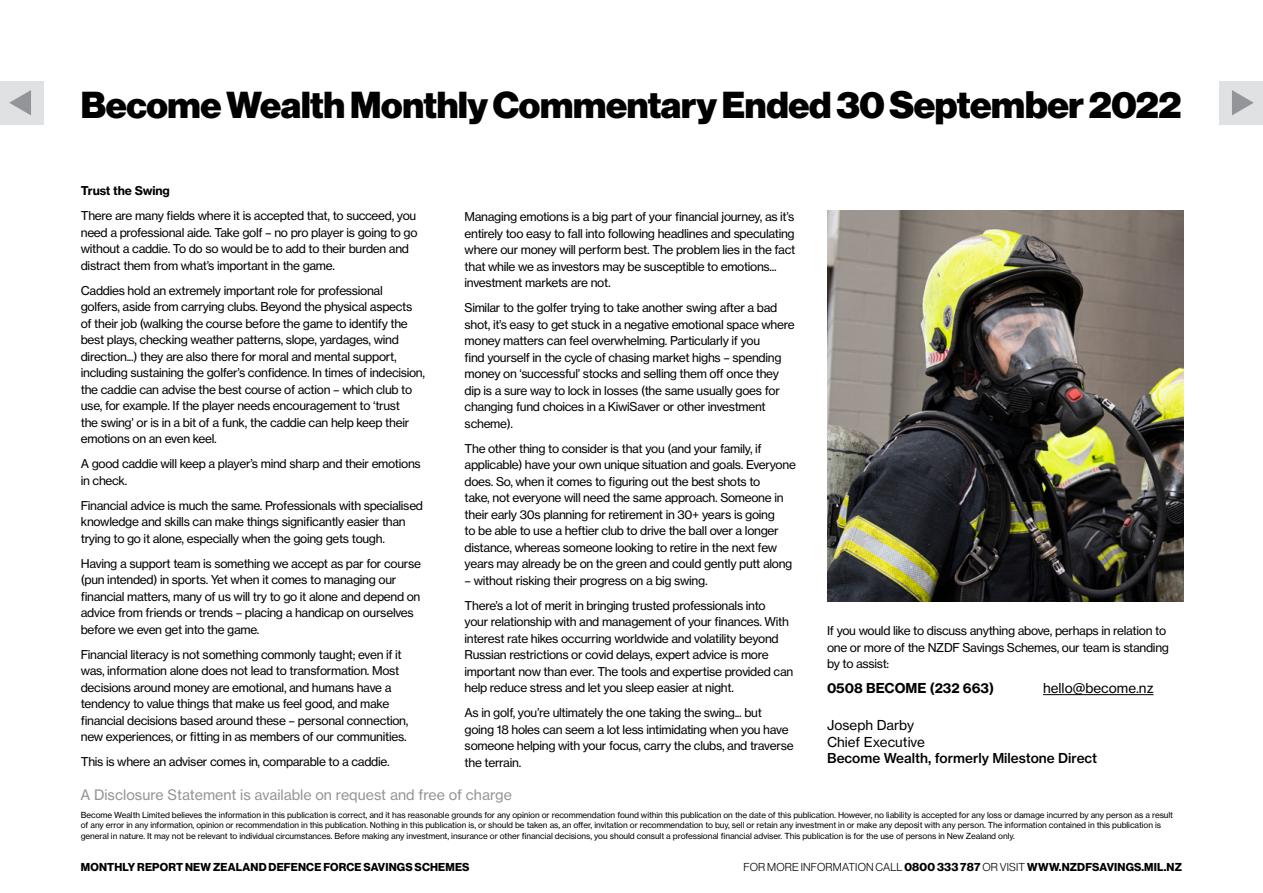
<style>
.page{position:relative;width:1263px;height:893px;background:#fff}
.page>*{position:absolute;margin:0;border:0;box-sizing:border-box;transform-origin:0 0}
.t1{font:900 36.75px "Haas Grot Disp 95";letter-spacing:-.01em;color:#000}
.t2{font:14.25px "Haas Grot Text 55 Roman";color:#939598}
.t3{font:13.5px/16.5px "Haas Grot Text 55 Roman";color:#000}
.t4{font:500 13.5px "Haas Grot Text 65";color:#000}
.t5{font:700 13.5px "Haas Grot Text 75";color:#000}
.t6{font:12px/16.5px "Haas Grot Text 55 Roman";letter-spacing:-.025em;color:#000}
.t7{font:700 12px "Haas Grot Text 75";letter-spacing:-.01em;color:#000}
.t8{font:700 11.25px "Haas Grot Disp 75";letter-spacing:.015em;color:#000}
.t9{font:8.25px/10.5px "Haas Grot Text 55 Roman";letter-spacing:-.01em;color:#000}
.s1{font-size:37.5px}
.s2{font-family:"Haas Grot Disp 45";font-weight:300}
</style>
<div class="page">
<div style="left:1220px;top:81px;width:43px;height:43px;background:#e0e1e2"></div>
<svg style="left:1232px;top:90px;width:22px;height:25px"></svg>
<div style="left:0;top:81px;width:43px;height:43px;background:#e0e1e2"></div>
<svg style="left:9px;top:90px;width:22px;height:25px"></svg>
<img style="left:827px;top:210px;width:356px;height:392px">
<hr style="left:1043px;top:694px;width:110px;height:1px;background:#000">
<h1 class="t1" style="left:81px;top:84px;width:1102px">Become Wealth Monthly Commentary Ended <span class="s1">30 September 2022</span></h1>
<p class="t7" style="left:81px;top:183px;width:91px">Trust the Swing</p>
<p class="t6" style="left:81px;top:207px;width:338px">There are many fields where it is accepted that, to succeed, you need a professional aide. Take golf – no pro player is going to go without a caddie. To do so would be to add to their burden and distract them from what’s important in the game.</p>
<p class="t6" style="left:81px;top:282px;width:346px">Caddies hold an extremely important role for professional<br>golfers, aside from carrying clubs. Beyond the physical aspects of their job (walking the course before the game to identify the best plays, checking weather patterns, slope, yardages, wind direction...) they are also there for moral and mental support, including sustaining the golfer’s confidence. In times of indecision, the caddie can advise the best course of action – which club to use, for example. If the player needs encouragement to ‘trust<br>the swing’ or is in a bit of a funk, the caddie can help keep their emotions on an even keel.</p>
<p class="t6" style="left:81px;top:455px;width:342px">A good caddie will keep a player’s mind sharp and their emotions in check.</p>
<p class="t6" style="left:81px;top:497px;width:344px">Financial advice is much the same. Professionals with specialised knowledge and skills can make things significantly easier than trying to go it alone, especially when the going gets tough.</p>
<p class="t6" style="left:81px;top:555px;width:342px">Having a support team is something we accept as par for course (pun intended) in sports. Yet when it comes to managing our financial matters, many of us will try to go it alone and depend on advice from friends or trends – placing a handicap on ourselves before we even get into the game.</p>
<p class="t6" style="left:81px;top:646px;width:329px">Financial literacy is not something commonly taught; even if it was, information alone does not lead to transformation. Most decisions around money are emotional, and humans have a tendency to value things that make us feel good, and make financial decisions based around these – personal connection, new experiences, or fitting in as members of our communities.</p>
<p class="t6" style="left:81px;top:753px;width:310px">This is where an adviser comes in, comparable to a caddie.</p>
<p class="t6" style="left:465px;top:209px;width:332px">Managing emotions is a big part of your financial journey, as it’s entirely too easy to fall into following headlines and speculating where our money will perform best. The problem lies in the fact that while we as investors may be susceptible to emotions... investment markets are not.</p>
<p class="t6" style="left:465px;top:300px;width:332px">Similar to the golfer trying to take another swing after a bad shot, it’s easy to get stuck in a negative emotional space where money matters can feel overwhelming. Particularly if you<br>find yourself in the cycle of chasing market highs – spending money on ‘successful’ stocks and selling them off once they dip is a sure way to lock in losses (the same usually goes for changing fund choices in a KiwiSaver or other investment scheme).</p>
<p class="t6" style="left:465px;top:440px;width:333px">The other thing to consider is that you (and your family, if applicable) have your own unique situation and goals. Everyone does. So, when it comes to figuring out the best shots to<br>take, not everyone will need the same approach. Someone in their early 30s planning for retirement in 30+ years is going<br>to be able to use a heftier club to drive the ball over a longer distance, whereas someone looking to retire in the next few years may already be on the green and could gently putt along</p>
<p class="t6" style="left:465px;top:568px;width:303px;line-height:25px">– without risking their progress on a big swing.<br>There’s a lot of merit in bringing trusted professionals into</p>
<p class="t6" style="left:465px;top:614px;width:330px">your relationship with and management of your finances. With interest rate hikes occurring worldwide and volatility beyond Russian restrictions or covid delays, expert advice is more important now than ever. The tools and expertise provided can help reduce stress and let you sleep easier at night.</p>
<p class="t6" style="left:465px;top:705px;width:331px">As in golf, you’re ultimately the one taking the swing... but going 18 holes can seem a lot less intimidating when you have someone helping with your focus, carry the clubs, and traverse the terrain.</p>
<p class="t6" style="left:827px;top:623px;width:343px">If you would like to discuss anything above, perhaps in relation to one or more of the NZDF Savings Schemes, our team is standing by to assist:</p>
<p class="t5" style="left:827px;top:680px;width:169px">0508 BECOME (232 663)</p>
<p class="t3" style="left:1043px;top:680px;width:112px">hello@become.nz</p>
<p class="t3" style="left:827px;top:717px;width:99px">Joseph Darby<br>Chief Executive</p>
<p class="t4" style="left:827px;top:750px;width:272px">Become Wealth, formerly Milestone Direct</p>
<p class="t2" style="left:80px;top:786px;width:433px">A Disclosure Statement is available on request and free of charge</p>
<p class="t9" style="left:81px;top:810px;width:1094px">Become Wealth Limited believes the information in this publication is correct, and it has reasonable grounds for any opinion or recommendation found within this publication on the date of this publication. However, no liability is accepted for any loss or damage incurred by any person as a result of any error in any information, opinion or recommendation in this publication. Nothing in this publication is, or should be taken as, an offer, invitation or recommendation to buy, sell or retain any investment in or make any deposit with any person. The information contained in this publication is general in nature. It may not be relevant to individual circumstances. Before making any investment, insurance or other financial decisions, you should consult a professional financial adviser. This publication is for the use of persons in New Zealand only.</p>
<p class="t8" style="left:81px;top:860px;width:390px">MONTHLY REPORT NEW ZEALAND DEFENCE FORCE SAVINGS SCHEMES</p>
<p class="t8" style="left:743px;top:860px;width:440px"><span class="s2">FOR MORE INFORMATION CALL</span> 0800 333 787 <span class="s2">OR VISIT</span> WWW.NZDFSAVINGS.MIL.NZ</p>
</div>
